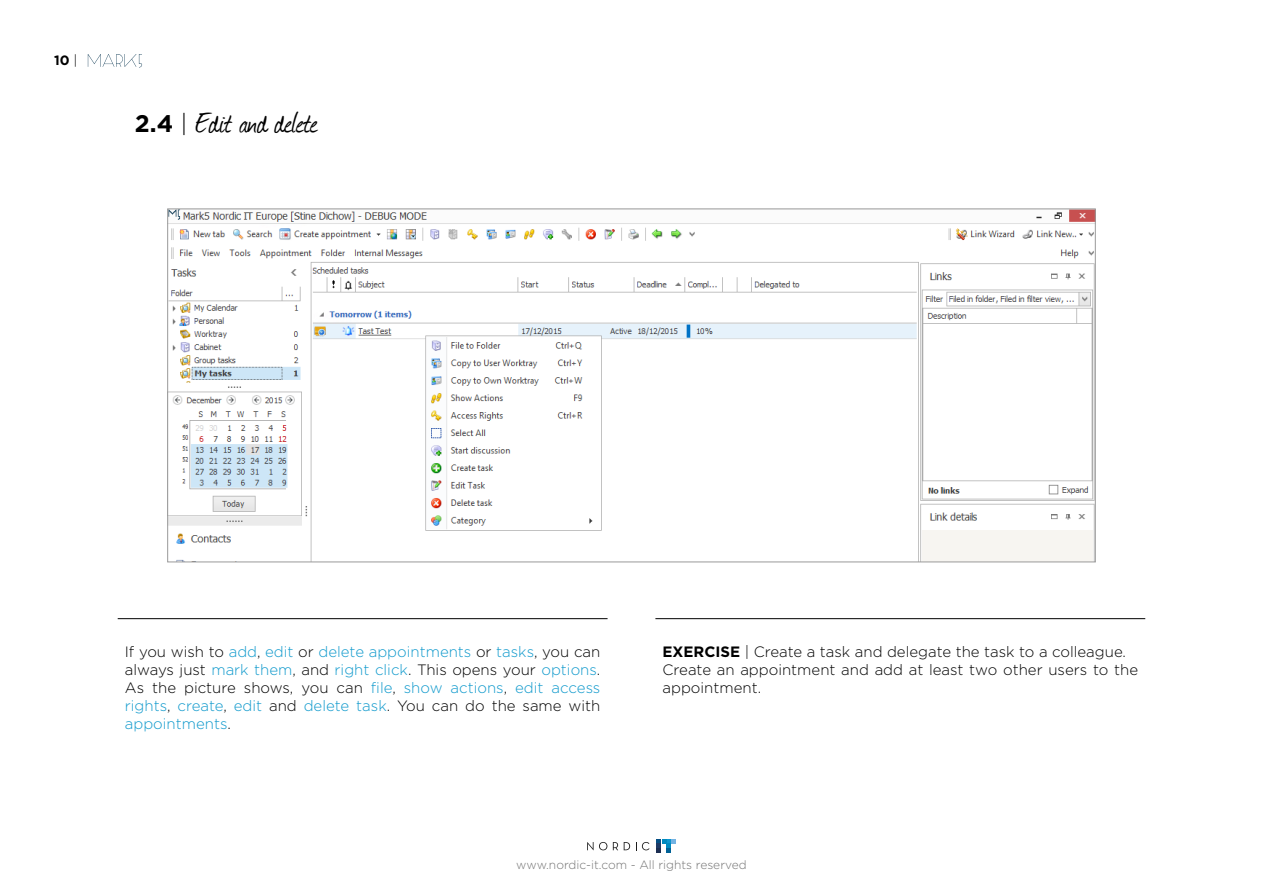
<style>
.page{position:relative;width:1263px;height:893px;background:#fff}
.page>*{position:absolute;margin:0;border:0;box-sizing:border-box;transform-origin:0 0}
.t1{font:34.5px "Journal";letter-spacing:-.02em;color:#000}
.t2{font:300 15px/18px "Gotham";color:#0f99cc;text-align:justify}
.t3{font:300 15px/18px "Gotham";color:#000}
.t4{font:700 13.5px "Gotham";color:#000}
.t5{font:300 12px "Gotham";color:#737373}
.s1{font-weight:300}
.s2{font-family:"Gotham";font-weight:700;font-size:24px}
.s3{font-family:"Gotham";font-weight:300;font-size:24px}
.s4{color:#000}
.s5{font-weight:700}
</style>
<div class="page">
<svg style="left:88px;top:54px;width:54px;height:14px"></svg>
<svg style="left:656px;top:839px;width:20px;height:14px"></svg>
<svg style="left:587px;top:842px;width:6px;height:8px"></svg>
<svg style="left:599px;top:842px;width:8px;height:8px"></svg>
<svg style="left:613px;top:842px;width:5px;height:8px"></svg>
<svg style="left:624px;top:842px;width:6px;height:8px"></svg>
<svg style="left:636px;top:842px;width:13px;height:8px"></svg>
<hr style="left:118px;top:618px;width:489px;height:1px;background:#000">
<hr style="left:655px;top:618px;width:490px;height:1px;background:#000">
<img style="left:169px;top:211px;width:924px;height:349px">
<p class="t4" style="left:54px;top:51px;width:25px">10 <span class="s1">|</span></p>
<p class="t1" style="left:135px;top:99px;width:185px"><span class="s2">2.4</span> <span class="s3">|</span> Edit and delete</p>
<p class="t2" style="left:125px;top:642px;width:477px"><span class="s4">If you wish to</span> add<span class="s4">,</span> edit <span class="s4">or</span> delete appointments <span class="s4">or</span> tasks<span class="s4">, you can always just</span> mark them<span class="s4">, and</span> right click<span class="s4">. This opens your</span> options<span class="s4">.<br>As the picture shows, you can</span> file<span class="s4">,</span> show actions<span class="s4">,</span> edit access rights<span class="s4">,</span> create<span class="s4">,</span> edit <span class="s4">and</span> delete task<span class="s4">. You can do the same with </span>appointments<span class="s4">.</span></p>
<p class="t3" style="left:662px;top:642px;width:465px"><span class="s5">EXERCISE</span> | Create a task and delegate the task to a colleague.</p>
<p class="t3" style="left:662px;top:660px;width:477px">Create an appointment and add at least two other users to the appointment.</p>
<p class="t5" style="left:516px;top:857px;width:232px">www.nordic-it.com - All rights reserved</p>
</div>
